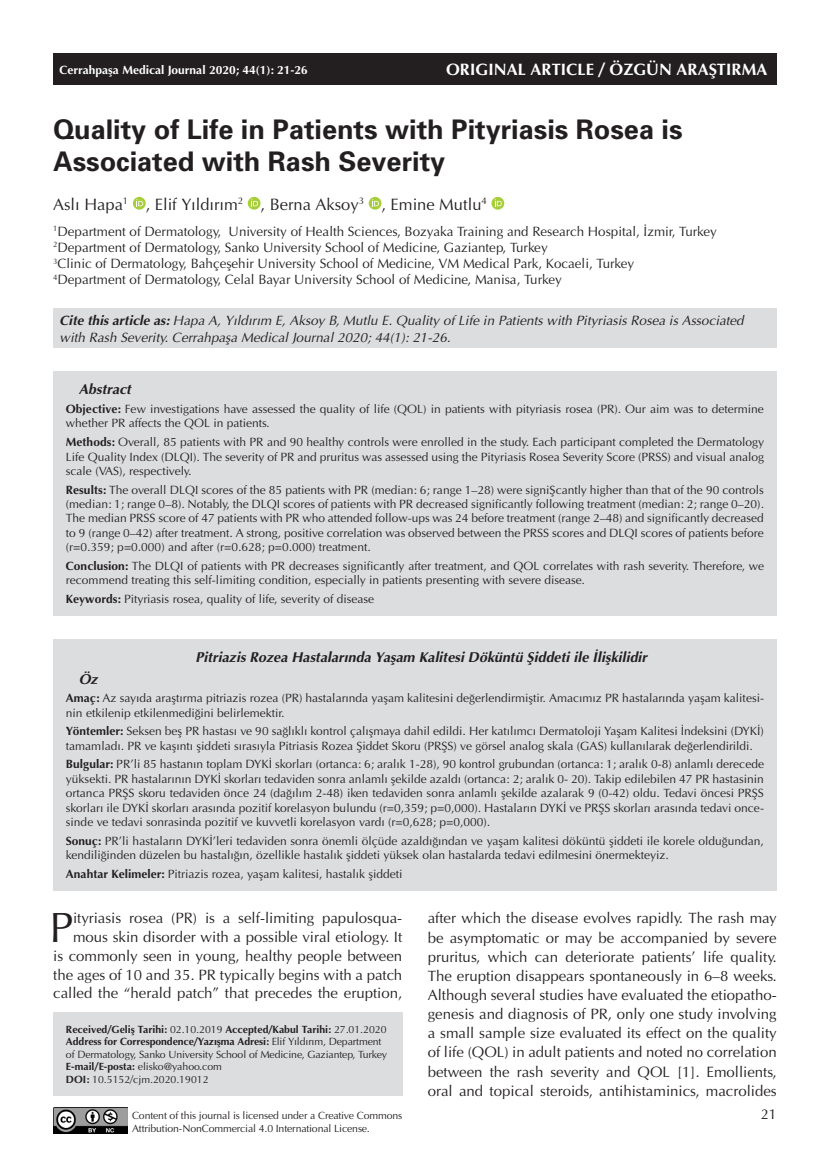
<style>
.page{position:relative;width:830px;height:1149px;background:#fff}
.page>*{position:absolute;margin:0;border:0;box-sizing:border-box;transform-origin:0 0}
.t1{font:42.45px "Optima Normal Tr";color:#231f20}
.t2{font:27px/32.4px "Univers Bold Tr";color:#231f20}
.t3{font:16.5px "Optima Normal Tr";color:#231f20}
.t4{font:16.5px "Optima Bold Tr";color:#fff}
.t5{font:15px/19.2px "Optima Normal Tr";color:#231f20;text-align:right}
.t6{font:italic 700 14.25px "Optima Tr";color:#231f20}
.t7{font:14.25px "Optima Normal Tr";color:#231f20}
.t8{font:13.5px "Optima Normal Tr";color:#231f20}
.t9{font:13.5px/16.2px "Optima Italic Tr";color:#231f20}
.t10{font:12px/14.4px "Optima Normal Tr";color:#231f20}
.t11{font:12px "Optima Bold Tr";color:#fff}
.t12{font:10.5px/12.6px "Optima Normal Tr";letter-spacing:-.01em;color:#231f20}
.t13{font:10.5px "Optima Bold Tr";color:#231f20}
.s1{font-family:"Optima Tr";font-weight:700;font-style:italic}
.s2{font-family:"Optima Bold Tr"}
.s3{font-family:"Optima Normal Tr"}
</style>
<div class="page">
<div style="left:53px;top:53px;width:723px;height:32px;background:#231f20"></div>
<svg style="left:133px;top:197px;width:13px;height:12px"></svg>
<svg style="left:136px;top:199px;width:7px;height:7px"></svg>
<div style="left:248px;top:197px;width:12px;height:12px;background:#a6ce39;border-radius:50%"></div>
<svg style="left:251px;top:199px;width:7px;height:7px"></svg>
<svg style="left:368px;top:197px;width:13px;height:12px"></svg>
<svg style="left:372px;top:199px;width:7px;height:7px"></svg>
<svg style="left:491px;top:197px;width:13px;height:12px"></svg>
<svg style="left:494px;top:199px;width:7px;height:7px"></svg>
<div style="left:53px;top:638px;width:723px;height:252px;background:#dcdddf"></div>
<div style="left:53px;top:371px;width:723px;height:244px;background:#dcdddf"></div>
<div style="left:53px;top:308px;width:723px;height:40px;background:#dcdddf"></div>
<div style="left:53px;top:1011px;width:349px;height:84px;background:#dcdddf"></div>
<img style="left:53px;top:1107px;width:74px;height:25px">
<p class="t11" style="left:60px;top:62px;width:249px">Cerrahpaşa Medical Journal 2020; 44(1): 21-26</p>
<p class="t4" style="left:446px;top:59px;width:322px">ORIGINAL ARTICLE / ÖZGÜN ARAŞTIRMA</p>
<p class="t2" style="left:53px;top:112px;width:630px">Quality of Life in Patients with Pityriasis Rosea is<br>Associated with Rash Severity</p>
<p class="t3" style="left:53px;top:194px;width:435px">Aslı Hapa<sup>1</sup> , Elif Yıldırım<sup>2</sup> , Berna Aksoy<sup>3</sup> , Emine Mutlu<sup>4</sup></p>
<p class="t8" style="left:53px;top:223px;width:664px"><sup>1</sup>Department of Dermatology, University of Health Sciences, Bozyaka Training and Research Hospital, İzmir, Turkey</p>
<p class="t8" style="left:53px;top:239px;width:495px"><sup>2</sup>Department of Dermatology, Sanko University School of Medicine, Gaziantep, Turkey</p>
<p class="t8" style="left:53px;top:255px;width:582px"><sup>3</sup>Clinic of Dermatology, Bahçeşehir University School of Medicine, VM Medical Park, Kocaeli, Turkey</p>
<p class="t8" style="left:53px;top:272px;width:510px"><sup>4</sup>Department of Dermatology, Celal Bayar University School of Medicine, Manisa, Turkey</p>
<p class="t9" style="left:60px;top:312px;width:685px"><span class="s1">Cite this article as:</span> Hapa A, Yıldırım E, Aksoy B, Mutlu E. Quality of Life in Patients with Pityriasis Rosea is Associated with Rash Severity. Cerrahpaşa Medical Journal 2020; 44(1): 21-26.</p>
<p class="t6" style="left:79px;top:380px;width:54px">Abstract</p>
<p class="t10" style="left:66px;top:401px;width:699px"><span class="s2">Objective:</span> Few investigations have assessed the quality of life (QOL) in patients with pityriasis rosea (PR). Our aim was to determine whether PR affects the QOL in patients.</p>
<p class="t10" style="left:66px;top:435px;width:699px;text-align:justify"><span class="s2">Methods:</span> Overall, 85 patients with PR and 90 healthy controls were enrolled in the study. Each participant completed the Dermatology Life Quality Index (DLQI). The severity of PR and pruritus was assessed using the Pityriasis Rosea Severity Score (PRSS) and visual analog scale (VAS), respectively.</p>
<p class="t10" style="left:66px;top:482px;width:699px;text-align:justify"><span class="s2">Results:</span> The overall DLQI scores of the 85 patients with PR (median: 6; range 1–28) were significantly higher than that of the 90 controls (median: 1; range 0–8). Notably, the DLQI scores of patients with PR decreased significantly following treatment (median: 2; range 0–20).<br>The median PRSS score of 47 patients with PR who attended follow-ups was 24 before treatment (range 2–48) and significantly decreased to 9 (range 0–42) after treatment. A strong, positive correlation was observed between the PRSS scores and DLQI scores of patients before (r=0.359; p=0.000) and after (r=0.628; p=0.000) treatment.</p>
<p class="t10" style="left:66px;top:558px;width:699px"><span class="s2">Conclusion:</span> The DLQI of patients with PR decreases significantly after treatment, and QOL correlates with rash severity. Therefore, we recommend treating this self-limiting condition, especially in patients presenting with severe disease.</p>
<p class="t10" style="left:66px;top:591px;width:309px"><span class="s2">Keywords:</span> Pityriasis rosea, quality of life, severity of disease</p>
<p class="t6" style="left:195px;top:648px;width:453px">Pitriazis Rozea Hastalarında Yaşam Kalitesi Döküntü Şiddeti ile İlişkilidir</p>
<p class="t6" style="left:79px;top:669px;width:20px">Öz</p>
<p class="t10" style="left:66px;top:690px;width:699px"><span class="s2">Amaç:</span> Az sayıda araştırma pitriazis rozea (PR) hastalarında yaşam kalitesini değerlendirmiştir. Amacımız PR hastalarında yaşam kalitesi&shy;nin etkilenip etkilenmediğini belirlemektir.</p>
<p class="t10" style="left:66px;top:723px;width:699px"><span class="s2">Yöntemler:</span> Seksen beş PR hastası ve 90 sağlıklı kontrol çalışmaya dahil edildi. Her katılımcı Dermatoloji Yaşam Kalitesi İndeksini (DYKİ) tamamladı. PR ve kaşıntı şiddeti sırasıyla Pitriasis Rozea Şiddet Skoru (PRŞS) ve görsel analog skala (GAS) kullanılarak değerlendirildi.</p>
<p class="t10" style="left:66px;top:757px;width:699px;text-align:justify"><span class="s2">Bulgular:</span> PR’li 85 hastanın toplam DYKİ skorları (ortanca: 6; aralık 1-28), 90 kontrol grubundan (ortanca: 1; aralık 0-8) anlamlı derecede yüksekti. PR hastalarının DYKİ skorları tedaviden sonra anlamlı şekilde azaldı (ortanca: 2; aralık 0- 20). Takip edilebilen 47 PR hastasinin ortanca PRŞS skoru tedaviden önce 24 (dağılım 2-48) iken tedaviden sonra anlamlı şekilde azalarak 9 (0-42) oldu. Tedavi öncesi PRŞS skorları ile DYKİ skorları arasında pozitif korelasyon bulundu (r=0,359; p=0,000). Hastaların DYKİ ve PRŞS skorları arasında tedavi once&shy;sinde ve tedavi sonrasinda pozitif ve kuvvetli korelasyon vardı (r=0,628; p=0,000).</p>
<p class="t10" style="left:66px;top:833px;width:699px"><span class="s2">Sonuç:</span> PR’li hastaların DYKİ’leri tedaviden sonra önemli ölçüde azaldığından ve yaşam kalitesi döküntü şiddeti ile korele olduğundan, kendiliğinden düzelen bu hastalığın, özellikle hastalık şiddeti yüksek olan hastalarda tedavi edilmesini önermekteyiz.</p>
<p class="t10" style="left:66px;top:866px;width:338px"><span class="s2">Anahtar Kelimeler:</span> Pitriazis rozea, yaşam kalitesi, hastalık şiddeti</p>
<p class="t5" style="left:53px;top:908px;width:350px;line-height:18.8px">ityriasis rosea (PR) is a self-limiting papulosqua&shy;mous skin disorder with a possible viral etiology. It<br>is commonly seen in young, healthy people between the ages of 10 and 35. PR typically begins with a patch called the “herald patch” that precedes the eruption,</p>
<p class="t5" style="left:427px;top:908px;width:350px;text-align:justify">after which the disease evolves rapidly. The rash may be asymptomatic or may be accompanied by severe pruritus, which can deteriorate patients’ life quality.<br>The eruption disappears spontaneously in 6–8 weeks.<br>Although several studies have evaluated the etiopatho&shy;genesis and diagnosis of PR, only one study involving a small sample size evaluated its effect on the quality of life (QOL) in adult patients and noted no correlation between the rash severity and QOL [1]. Emollients, oral and topical steroids, antihistaminics, macrolides</p>
<p class="t1" style="left:49px;top:902px;width:25px">P</p>
<p class="t13" style="left:66px;top:1022px;width:322px">Received/Geliş Tarihi: <span class="s3">02.10.2019</span> Accepted/Kabul Tarihi: <span class="s3">27.01.2020</span></p>
<p class="t12" style="left:66px;top:1034px;width:322px"><span class="s2">Address for Correspondence/Yaz›flma Adresi:</span> Elif Yıldırım, Department of Dermatology, Sanko University School of Medicine, Gaziantep, Turkey</p>
<p class="t12" style="left:66px;top:1060px;width:157px"><span class="s2">E-mail/E-posta:</span> elisko@yahoo.com</p>
<p class="t12" style="left:66px;top:1072px;width:144px"><span class="s2">DOI:</span> 10.5152/cjm.2020.19012</p>
<p class="t12" style="left:132px;top:1109px;width:271px">Content of this journal is licensed under a Creative Commons</p>
<p class="t12" style="left:132px;top:1121px;width:239px">Attribution-NonCommercial 4.0 International License.</p>
<p class="t7" style="left:760px;top:1105px;width:17px">21</p>
</div>
